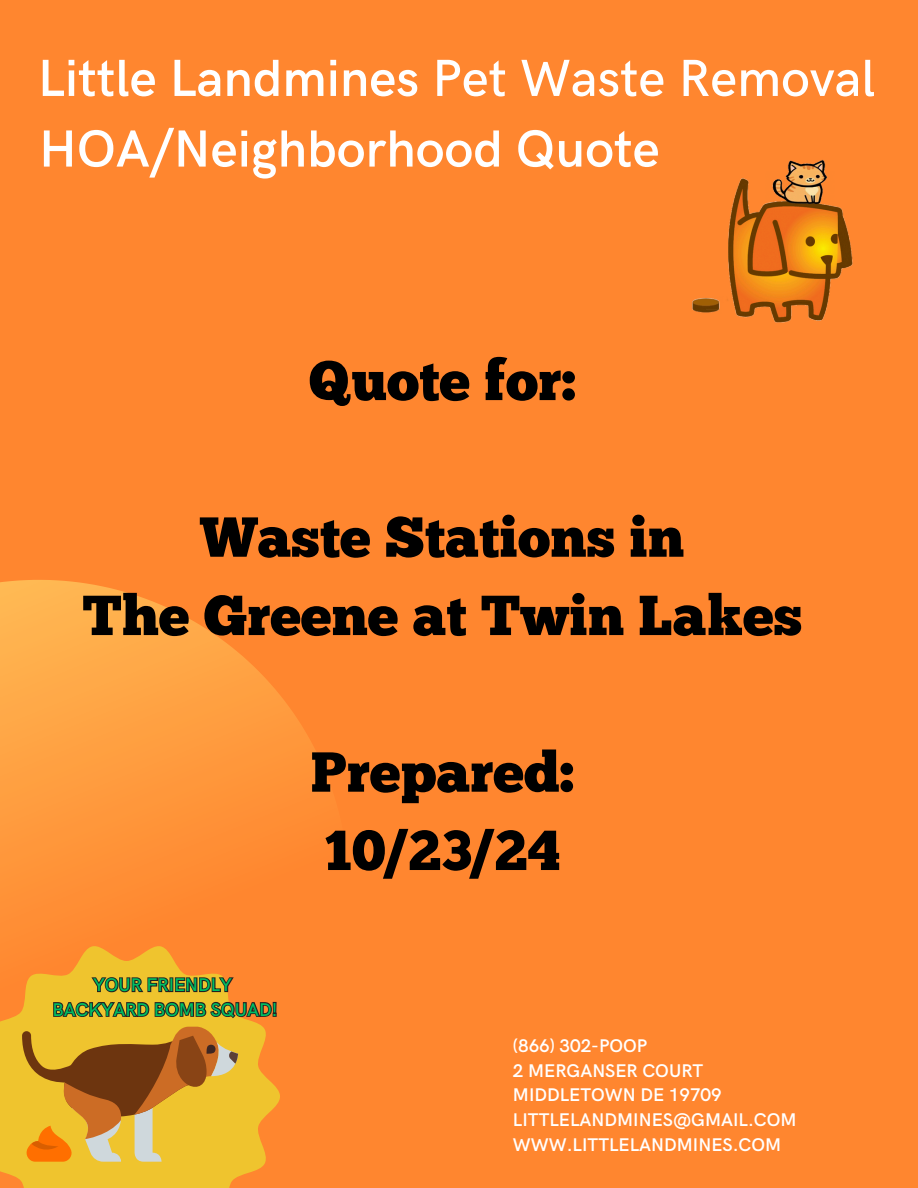
<style>
.page{position:relative;width:918px;height:1188px;background:#ff862f}
.page>*{position:absolute;margin:0;border:0;box-sizing:border-box;transform-origin:0 0}
.t1{font:56.25px/78.3px "Chunk Five";color:#000;text-align:center}
.t2{font:600 52.35px "HK Grotesk";color:#fff}
.t3{font:600 18.45px "HK Grotesk";color:#fff}
.t4{font:500 18.45px "HK Grotesk";color:#00bf63}
.s1{font-weight:500}
</style>
<div class="page">
<svg style="left:0;top:580px;width:327px;height:330px"></svg>
<img style="left:692px;top:159px;width:161px;height:164px">
<svg style="left:0;top:946px;width:280px;height:242px;fill:#efc42e"></svg>
<svg style="left:22px;top:1027px;width:216px;height:135px;background:#ca9630"></svg>
<svg style="left:52px;top:973px;width:226px;height:47px"></svg>
<p class="t2" style="left:38px;top:49px;width:839px">Little Landmines <span class="s1">Pet Waste Removal</span></p>
<p class="t2" style="left:39px;top:119px;width:622px">HOA/Neighborhood Quote</p>
<p class="t1" style="left:309px;top:347px;width:268px">Quote for:</p>
<h1 class="t1" style="left:82px;top:504px;width:721px">Waste Stations in<br>The Greene at Twin Lakes</h1>
<h2 class="t1" style="left:311px;top:738px;width:265px;text-align:left">Prepared:<br>10/23/24</h2>
<p class="t4" style="left:93px;top:974px;width:141px">YOUR FRIENDLY</p>
<p class="t4" style="left:52px;top:999px;width:227px">BACKYARD BOMB SQUAD!</p>
<h2 class="t3" style="left:513px;top:1035px;width:136px">(866) 302-POOP</h2>
<h2 class="t3" style="left:513px;top:1060px;width:192px">2 MERGANSER COURT</h2>
<p class="t3" style="left:513px;top:1085px;width:210px">MIDDLETOWN DE 19709</p>
<p class="t3" style="left:513px;top:1109px;width:285px">LITTLELANDMINES@GMAIL.COM</p>
<p class="t3" style="left:513px;top:1134px;width:270px">WWW.LITTLELANDMINES.COM</p>
</div>
